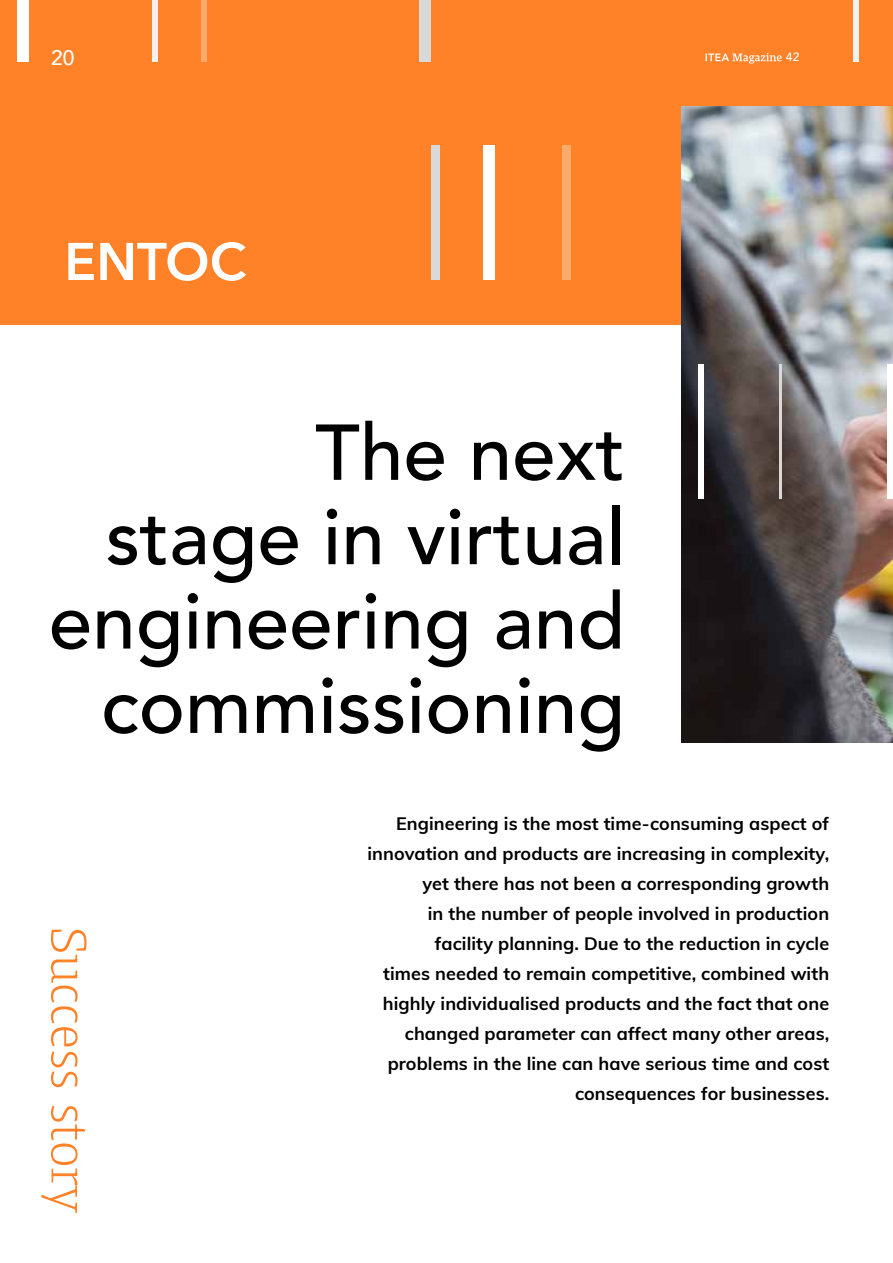
<style>
.page{position:relative;width:893px;height:1263px;background:#fff}
.page>*{position:absolute;margin:0;border:0;box-sizing:border-box;transform-origin:0 0}
.t1{font:500 78.15px/84.3px "Avenir";color:#000;text-align:right}
.t2{font:600 52.35px "Avenir Next";color:#fff}
.t3{font:300 51.45px "Harrison Serif Pro";color:#ff8228}
.t4{font:500 21px "Avenir";color:#fff}
.t5{font:700 18px/30px "Muli";letter-spacing:.005em;color:#000;text-align:right}
.t6{font:500 12px "Avenir";color:#fff}
</style>
<div class="page">
<div style="left:0;top:0;width:893px;height:324px;background:#ff8228"></div>
<img style="left:681px;top:106px;width:212px;height:636px">
<div style="left:887px;top:364px;width:6px;height:134px;background:#fff"></div>
<hr style="left:779px;top:364px;width:3px;height:134px;background:#d9d9d9">
<div style="left:698px;top:364px;width:5px;height:134px;background:#fff"></div>
<div style="left:563px;top:146px;width:8px;height:134px;background:#ffaa6d"></div>
<div style="left:483px;top:146px;width:11px;height:134px;background:#fff"></div>
<div style="left:431px;top:146px;width:9px;height:134px;background:#d9d9d9"></div>
<div style="left:853px;top:0;width:6px;height:62px;background:#f2f2f2"></div>
<div style="left:419px;top:0;width:11px;height:62px;background:#d9d9d9"></div>
<div style="left:17px;top:0;width:11px;height:62px;background:#fff"></div>
<div style="left:202px;top:0;width:5px;height:62px;background:#ffaa6d"></div>
<div style="left:152px;top:0;width:6px;height:62px;background:#f2f2f2"></div>
<svg style="left:706px;top:53px;width:76px;height:11px"></svg>
<p class="t4" style="left:51px;top:39px;width:25px">20</p>
<p class="t6" style="left:786px;top:47px;width:15px">42</p>
<h2 class="t2" style="left:64px;top:217px;width:183px">ENTOC</h2>
<h1 class="t1" style="left:49px;top:406px;width:578px">The next<br>stage in virtual engineering and commissioning</h1>
<h3 class="t3" style="left:107px;top:926px;width:289px;rotate:90deg">Success story</h3>
<p class="t5" style="left:367px;top:808px;width:463px">Engineering is the most time-consuming aspect of innovation and products are increasing in complexity, yet there has not been a corresponding growth<br>in the number of people involved in production facility planning. Due to the reduction in cycle<br>times needed to remain competitive, combined with highly individualised products and the fact that one changed parameter can affect many other areas, problems in the line can have serious time and cost consequences for businesses.</p>
</div>
